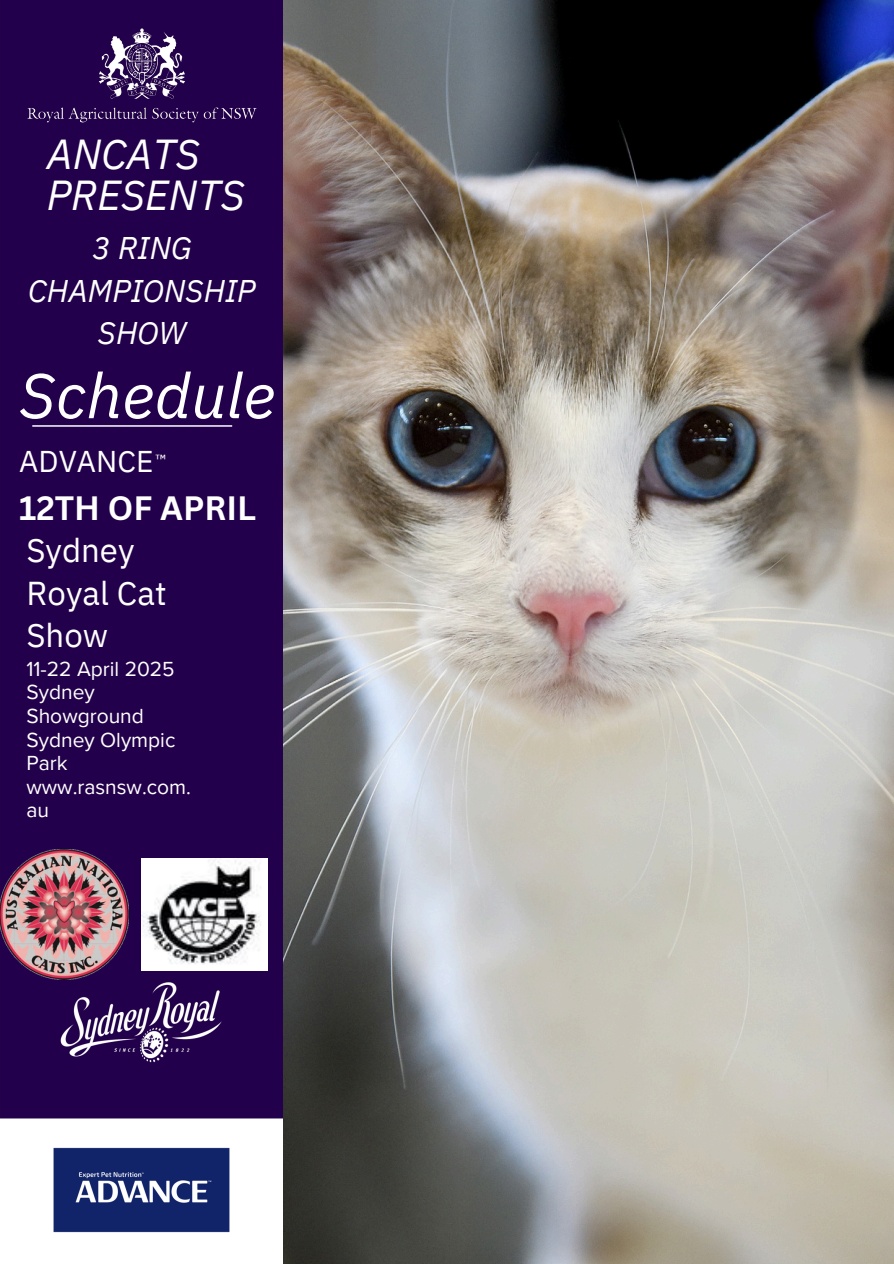
<style>
.page{position:relative;width:894px;height:1264px;background:#fff}
.page>*{position:absolute;margin:0;border:0;box-sizing:border-box;transform-origin:0 0}
.t1{font:italic 63px "IBM Plex Sans";color:#fff}
.t2{font:italic 41.85px "IBM Plex Sans";color:#fff}
.t3{font:33px/42.8px "IBM Plex Sans";color:#fff}
.t4{font:700 32.85px "Canva Sans";color:#fff}
.t5{font:italic 31.35px/42.8px "IBM Plex Sans";color:#fff;text-align:center}
.t6{font:30px "IBM Plex Sans";color:#fff}
.t7{font:21px/23.7px "Proxima Nova";color:#fff}
.t8{font:17.55px "IBM Plex Sans";color:#fff}
</style>
<div class="page">
<div style="left:0;top:0;width:284px;height:1125px;background:#23004b"></div>
<img style="left:53px;top:1147px;width:177px;height:86px">
<img style="left:284px;top:0;width:609px;height:1263px">
<img style="left:20px;top:21px;width:244px;height:108px">
<img style="left:0;top:849px;width:128px;height:130px">
<img style="left:142px;top:858px;width:126px;height:112px">
<h3 class="t2" style="left:47px;top:126px;width:155px">ANCATS</h3>
<p class="t2" style="left:47px;top:167px;width:200px">PRESENTS</p>
<p class="t5" style="left:28px;top:226px;width:229px">3 RING<br>CHAMPIONSHIP<br>SHOW</p>
<p class="t1" style="left:19px;top:353px;width:257px">Schedule</p>
<p class="t6" style="left:19px;top:441px;width:136px">ADVANCE</p>
<h1 class="t8" style="left:155px;top:449px;width:13px">™</h1>
<p class="t4" style="left:19px;top:485px;width:238px">12TH OF APRIL</p>
<h4 class="t3" style="left:26px;top:528px;width:142px">Sydney<br>Royal Cat<br>Show</h4>
<p class="t7" style="left:26px;top:657px;width:166px">11-22 April 2025<br>Sydney<br>Showground<br>Sydney Olympic<br>Park www.rasnsw.com. au</p>
</div>
